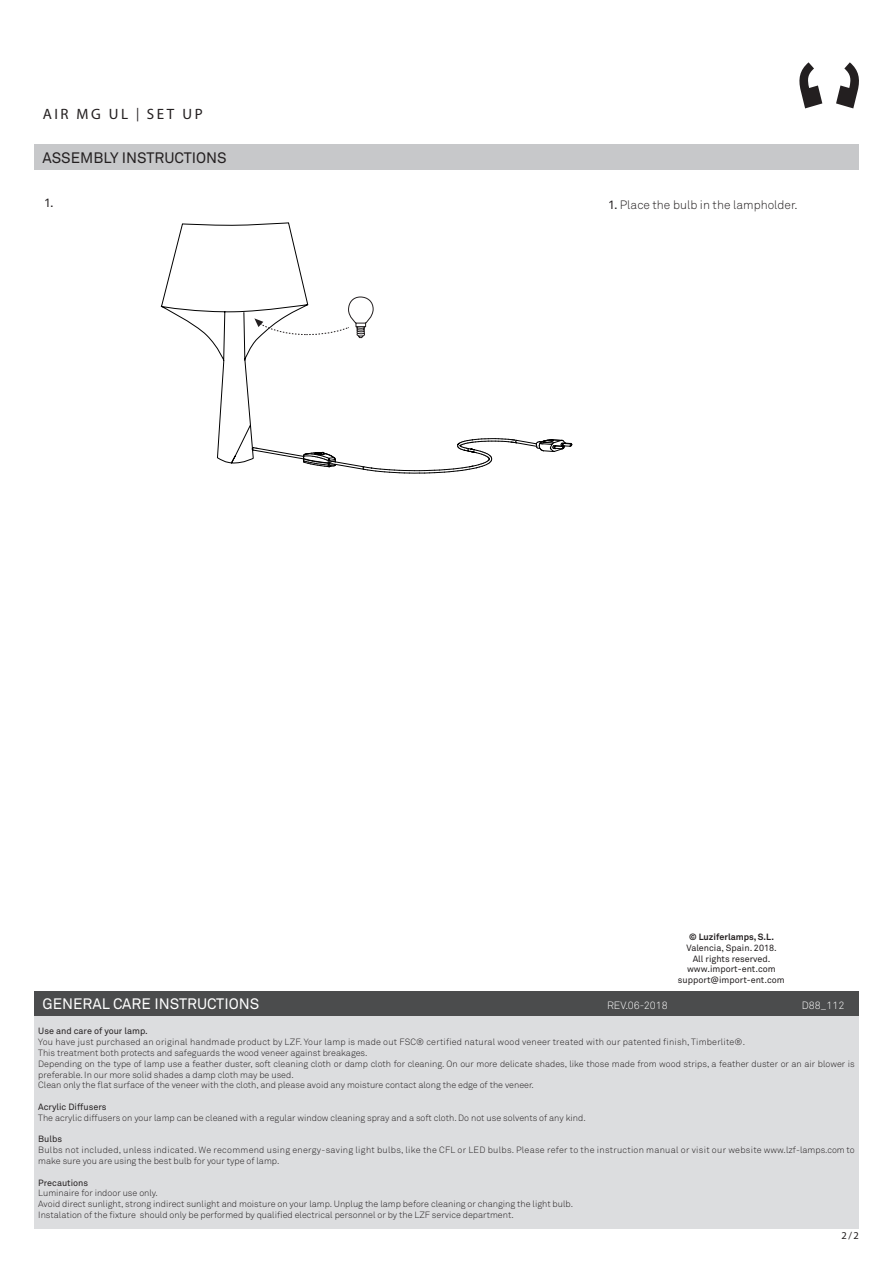
<style>
.page{position:relative;width:893px;height:1263px;background:#fff}
.page>*{position:absolute;margin:0;border:0;box-sizing:border-box;transform-origin:0 0}
.t1{font:15px "Akkurat";color:#fff}
.t2{font:15px "Akkurat";color:#231f20}
.t3{font:15px "Myriad Pro";letter-spacing:.17em;color:#231f20}
.t4{font:300 12px "Akkurat";color:#231f20}
.t5{font:12px "Akkurat";color:#231f20}
.t6{font:300 10.5px "Akkurat";color:#fff}
.t7{font:10.5px "Myriad Pro";color:#231f20}
.t8{font:300 9px/10.8px "Akkurat";color:#231f20}
.t9{font:300 9px/10.8px "Akkurat";letter-spacing:.03em;color:#231f20}
.t10{font:9px/10.8px "Akkurat";color:#231f20;text-align:center}
.t11{font:700 9px "Akkurat";color:#231f20}
.s1{font-size:13.5px}
.s2{font-weight:400}
</style>
<div class="page">
<div style="left:34px;top:145px;width:825px;height:25px;background:#c7c8ca"></div>
<div style="left:34px;top:991px;width:825px;height:25px;background:#4b4c4d"></div>
<div style="left:34px;top:1016px;width:825px;height:213px;background:#dcdddf"></div>
<svg style="left:799px;top:62px;width:23px;height:46px"></svg>
<svg style="left:836px;top:62px;width:23px;height:46px"></svg>
<svg style="left:160px;top:223px;width:412px;height:251px"></svg>
<h1 class="t3" style="left:43px;top:104px;width:161px">AIR MG UL <span class="s1">|</span> SET UP</h1>
<h1 class="t2" style="left:43px;top:148px;width:186px">ASSEMBLY INSTRUCTIONS</h1>
<p class="t5" style="left:44px;top:196px;width:11px">1.</p>
<p class="t4" style="left:608px;top:197px;width:191px"><span class="s2">1.</span> Place the bulb in the lampholder.</p>
<p class="t11" style="left:689px;top:931px;width:86px">© Luziferlamps, S.L.</p>
<p class="t10" style="left:678px;top:942px;width:108px">Valencia, Spain. 2018.<br>All rights reserved. www.import-ent.com support@import-ent.com</p>
<h1 class="t1" style="left:43px;top:994px;width:218px">GENERAL CARE INSTRUCTIONS</h1>
<p class="t10" style="left:38px;top:1026px;width:111px">Use and care of your lamp.</p>
<p class="t8" style="left:38px;top:1036px;width:818px">You have just purchased an original handmade product by LZF. Your lamp is made out FSC® certified natural wood veneer treated with our patented finish, Timberlite®.<br>This treatment both protects and safeguards the wood veneer against breakages.<br>Depending on the type of lamp use a feather duster, soft cleaning cloth or damp cloth for cleaning. On our more delicate shades, like those made from wood strips, a feather duster or an air blower is preferable. In our more solid shades a damp cloth may be used.<br>Clean only the flat surface of the veneer with the cloth, and please avoid any moisture contact along the edge of the veneer.</p>
<p class="t10" style="left:38px;top:1101px;width:70px">Acrylic Diffusers</p>
<p class="t8" style="left:38px;top:1112px;width:549px">The acrylic diffusers on your lamp can be cleaned with a regular window cleaning spray and a soft cloth. Do not use solvents of any kind.</p>
<p class="t10" style="left:38px;top:1134px;width:25px">Bulbs</p>
<p class="t9" style="left:38px;top:1144px;width:818px">Bulbs not included, unless indicated. We recommend using energy-saving light bulbs, like the CFL or LED bulbs. Please refer to the instruction manual or visit our website www.lzf-lamps.com to make sure you are using the best bulb for your type of lamp.</p>
<p class="t10" style="left:38px;top:1177px;width:51px">Precautions</p>
<p class="t8" style="left:38px;top:1188px;width:536px">Luminaire for indoor use only.<br>Avoid direct sunlight, strong indirect sunlight and moisture on your lamp. Unplug the lamp before cleaning or changing the light bulb.<br>Instalation of the fixture should only be performed by qualified electrical personnel or by the LZF service department.</p>
<p class="t6" style="left:607px;top:999px;width:62px">REV.06-2018</p>
<p class="t6" style="left:802px;top:999px;width:44px">D88_112</p>
<p class="t7" style="left:841px;top:1229px;width:19px">2/2</p>
</div>
